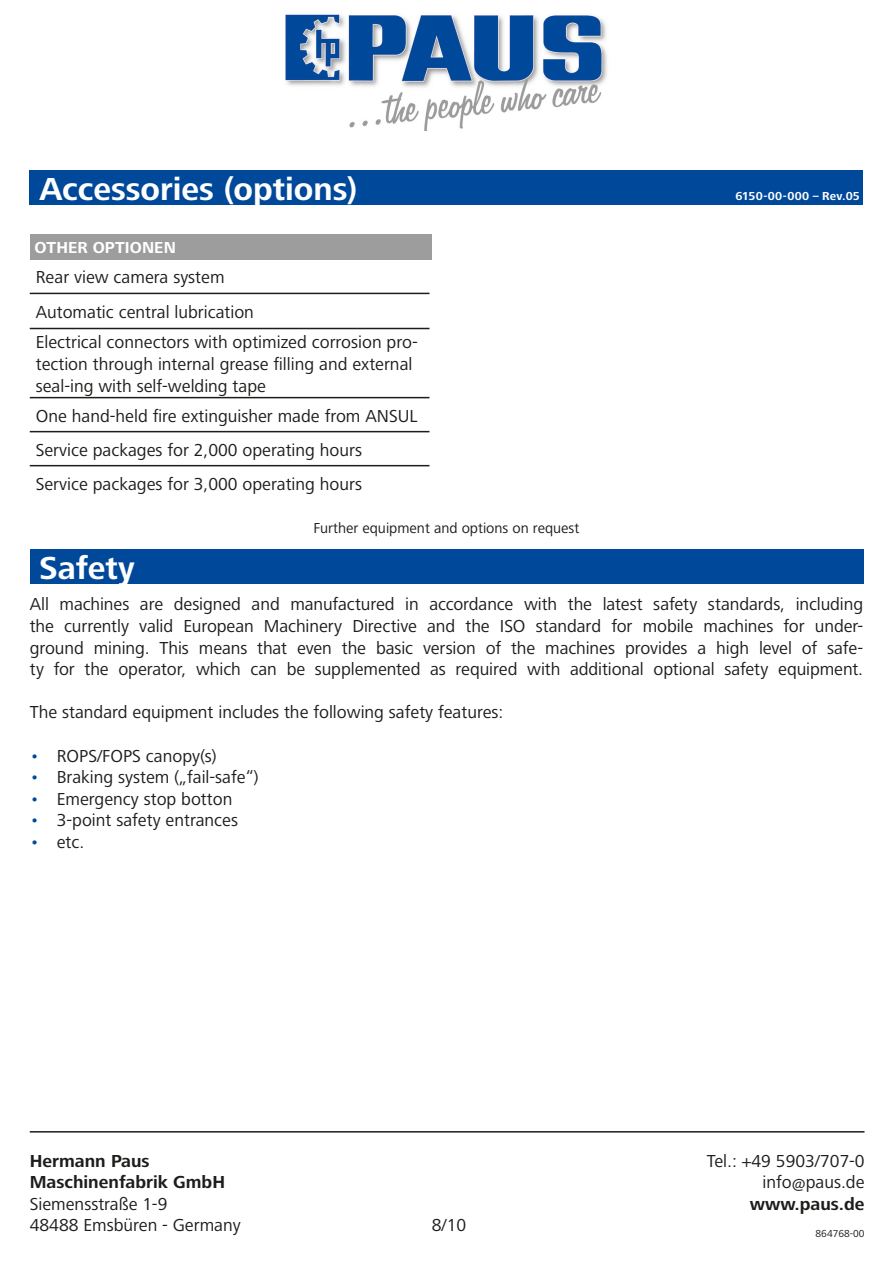
<style>
.page{position:relative;width:893px;height:1263px;background:#fff}
.page>*{position:absolute;margin:0;border:0;box-sizing:border-box;transform-origin:0 0}
.t1{font:700 33px "Frutiger Next LT";color:#fff}
.t2{font:18px/21.6px "Frutiger Next LT";color:#1d1d1b}
.t3{font:700 16.5px "Frutiger Next LT";letter-spacing:.005em;color:#fff}
.t4{font:15px "Frutiger Next LT";color:#1d1d1b}
.t5{font:700 12px "Frutiger Next LT";letter-spacing:.01em;color:#fff}
.t6{font:10.5px "Frutiger Next LT";color:#1d1d1b}
.s1{color:#00499a}
.s2{font-weight:700}
</style>
<div class="page">
<div style="left:30px;top:170px;width:833px;height:34px;background:#00499a"></div>
<div style="left:30px;top:234px;width:402px;height:25px;background:#9d9d9d"></div>
<hr style="left:30px;top:293px;width:399px;height:1px;background:#1d1d1b">
<hr style="left:30px;top:328px;width:399px;height:1px;background:#1d1d1b">
<hr style="left:30px;top:397px;width:399px;height:1px;background:#1d1d1b">
<hr style="left:30px;top:431px;width:399px;height:1px;background:#1d1d1b">
<hr style="left:30px;top:465px;width:399px;height:1px;background:#1d1d1b">
<div style="left:30px;top:550px;width:833px;height:34px;background:#00499a"></div>
<img style="left:285px;top:14px;width:322px;height:116px">
<hr style="left:30px;top:1131px;width:834px;height:1px;background:#1d1d1b">
<p class="t1" style="left:39px;top:170px;width:319px">Accessories (options)</p>
<p class="t5" style="left:735px;top:189px;width:126px">6150-00-000 – Rev.05</p>
<p class="t3" style="left:35px;top:238px;width:143px">OTHER OPTIONEN</p>
<p class="t2" style="left:36px;top:267px;width:190px">Rear view camera system</p>
<p class="t2" style="left:36px;top:301px;width:220px">Automatic central lubrication</p>
<p class="t2" style="left:36px;top:332px;width:383px">Electrical connectors with optimized corrosion pro&shy;tection through internal grease filling and external seal-ing with self-welding tape</p>
<p class="t2" style="left:36px;top:405px;width:383px">One hand-held fire extinguisher made from ANSUL</p>
<p class="t2" style="left:36px;top:439px;width:328px">Service packages for 2,000 operating hours</p>
<p class="t2" style="left:36px;top:473px;width:328px">Service packages for 3,000 operating hours</p>
<p class="t4" style="left:313px;top:519px;width:267px">Further equipment and options on request</p>
<p class="t1" style="left:40px;top:550px;width:97px">Safety</p>
<p class="t2" style="left:30px;top:594px;width:835px;text-align:justify">All machines are designed and manufactured in accordance with the latest safety standards, including the currently valid European Machinery Directive and the ISO standard for mobile machines for under&shy;ground mining. This means that even the basic version of the machines provides a high level of safe&shy;ty for the operator, which can be supplemented as required with additional optional safety equipment.</p>
<p class="t2" style="left:30px;top:702px;width:475px">The standard equipment includes the following safety features:</p>
<p class="t2" style="left:30px;top:745px;width:189px"><span class="s1">•</span> ROPS/FOPS canopy(s)</p>
<p class="t2" style="left:30px;top:766px;width:230px"><span class="s1">•</span> Braking system („fail-safe“)</p>
<p class="t2" style="left:30px;top:788px;width:204px"><span class="s1">•</span> Emergency stop botton</p>
<p class="t2" style="left:30px;top:810px;width:210px"><span class="s1">•</span> 3-point safety entrances</p>
<p class="t2" style="left:30px;top:831px;width:56px"><span class="s1">•</span> etc.</p>
<p class="t2" style="left:30px;top:1150px;width:213px"><span class="s2">Hermann Paus<br>Maschinenfabrik GmbH<br></span>Siemensstraße 1-9<br>48488 Emsbüren - Germany</p>
<p class="t2" style="left:432px;top:1215px;width:36px">8/10</p>
<p class="t2" style="left:707px;top:1150px;width:159px;text-align:right">Tel.: +49 5903/707-0 info@paus.de <span class="s2">www.paus.de</span></p>
<p class="t6" style="left:816px;top:1227px;width:50px">864768-00</p>
</div>
